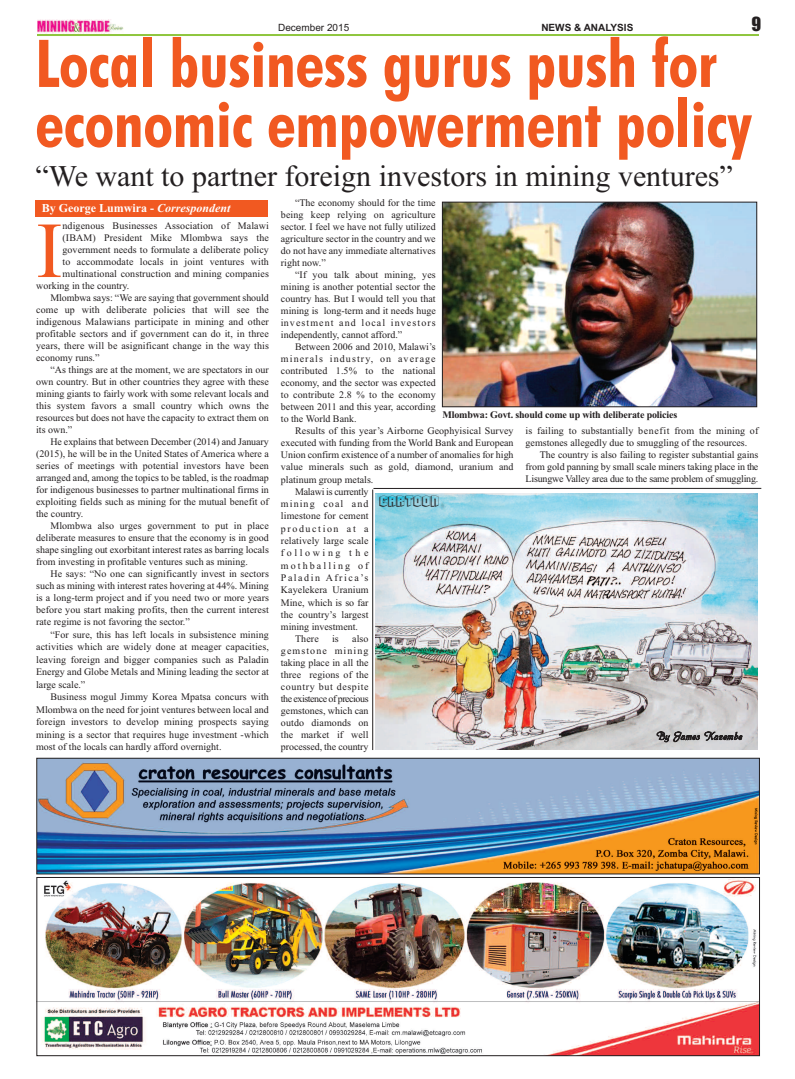
<style>
.page{position:relative;width:795px;height:1079px;background:#fff}
.page>*{position:absolute;margin:0;border:0;box-sizing:border-box;transform-origin:0 0}
.t1{font:79.2px "Times New Roman";color:#f15921}
.t2{font:700 condensed 66px/60px "Futura BT";color:#f15921}
.t3{font:30px "Times New Roman";color:#231f20}
.t4{font:18px "Impact";color:#231f20}
.t5{font:700 12px "Times New Roman";color:#fff}
.t6{font:12px "Phyllis D";letter-spacing:.055em;color:#231f20}
.t7{font:10px/12px "Times New Roman";color:#231f20;text-align:justify}
.t8{font:700 10px "Times New Roman";letter-spacing:-.015em;color:#231f20}
.t9{font:10px "Times New Roman";letter-spacing:-.025em;color:#231f20}
.t10{font:10px "Times New Roman";letter-spacing:.15em;color:#231f20}
.t11{font:700 10px "Arial";color:#231f20}
.t12{font:10px "Times New Roman";letter-spacing:.11em;color:#231f20}
.t13{font:10px "Times New Roman";letter-spacing:.16em;color:#231f20}
.t14{font:10px "Times New Roman";letter-spacing:.21em;color:#231f20}
.t15{font:10px "Arial";color:#231f20}
.t16{font:10px "Times New Roman";letter-spacing:.26em;color:#231f20}
.t17{font:10px "Beyond Control";color:#231f20}
.s1{font-style:italic}
</style>
<div class="page">
<hr style="left:37px;top:34px;width:722px;height:2px;background:#8fc63e">
<img style="left:37px;top:19px;width:86px;height:14px">
<hr style="left:36px;top:1042px;width:723px;height:1px;background:#015aaa">
<img style="left:39px;top:760px;width:718px;height:112px">
<div style="left:37px;top:758px;width:722px;height:116px;border:1px solid #231f20"></div>
<img style="left:39px;top:879px;width:719px;height:174px">
<div style="left:37px;top:877px;width:723px;height:178px;border:1px solid #231f20"></div>
<hr style="left:372px;top:489px;width:1px;height:261px;background:#231f20">
<hr style="left:373px;top:488px;width:388px;height:1px;background:#231f20">
<img style="left:376px;top:493px;width:382px;height:256px">
<img style="left:444px;top:204px;width:311px;height:201px">
<div style="left:442px;top:202px;width:315px;height:205px;border:1px solid #231f20"></div>
<div style="left:35px;top:200px;width:233px;height:17px;background:#f15921"></div>
<p class="t15" style="left:278px;top:22px;width:73px">December 2015</p>
<p class="t11" style="left:541px;top:22px;width:94px">NEWS &amp; ANALYSIS</p>
<h3 class="t4" style="left:751px;top:15px;width:11px">9</h3>
<h2 class="t2" style="left:35px;top:34px;width:718px">Local business gurus push for economic empowerment policy</h2>
<h3 class="t3" style="left:35px;top:158px;width:699px">“We want to partner foreign investors in mining ventures”</h3>
<p class="t5" style="left:42px;top:201px;width:190px">By George Lumwira - <span class="s1">Correspondent</span></p>
<h1 class="t1" style="left:36px;top:203px;width:28px">I</h1>
<p class="t7" style="left:63px;top:219px;width:208px">ndigenous Businesses Association of Malawi</p>
<p class="t7" style="left:63px;top:231px;width:208px">(IBAM) President Mike Mlombwa says the</p>
<p class="t7" style="left:63px;top:243px;width:208px">government needs to formulate a deliberate policy</p>
<p class="t7" style="left:63px;top:255px;width:208px">to accommodate locals in joint ventures with</p>
<p class="t7" style="left:63px;top:267px;width:208px">multinational construction and mining companies</p>
<p class="t7" style="left:36px;top:279px;width:95px">working in the country.</p>
<p class="t7" style="left:50px;top:291px;width:220px">Mlombwa says: “We are saying that government should</p>
<p class="t7" style="left:36px;top:303px;width:234px">come up with deliberate policies that will see the</p>
<p class="t7" style="left:36px;top:315px;width:234px">indigenous Malawians participate in mining and other</p>
<p class="t7" style="left:36px;top:327px;width:234px">profitable sectors and if government can do it, in three</p>
<p class="t7" style="left:36px;top:339px;width:234px">years, there will be asignificant change in the way this</p>
<p class="t7" style="left:36px;top:351px;width:65px">economy runs.”</p>
<p class="t7" style="left:50px;top:363px;width:220px">“As things are at the moment, we are spectators in our</p>
<p class="t7" style="left:36px;top:375px;width:234px">own country. But in other countries they agree with these</p>
<p class="t7" style="left:36px;top:387px;width:234px">mining giants to fairly work with some relevant locals and</p>
<p class="t7" style="left:36px;top:399px;width:234px">this system favors a small country which owns the</p>
<p class="t7" style="left:36px;top:411px;width:234px">resources but does not have the capacity to extract them on</p>
<p class="t7" style="left:36px;top:423px;width:38px">its own.”</p>
<p class="t7" style="left:50px;top:435px;width:220px">He explains that between December (2014) and January</p>
<p class="t7" style="left:36px;top:447px;width:234px">(2015), he will be in the United States of America where a</p>
<p class="t7" style="left:36px;top:459px;width:234px">series of meetings with potential investors have been</p>
<p class="t7" style="left:36px;top:471px;width:234px">arranged and, among the topics to be tabled, is the roadmap</p>
<p class="t7" style="left:36px;top:483px;width:234px">for indigenous businesses to partner multinational firms in</p>
<p class="t7" style="left:36px;top:495px;width:234px">exploiting fields such as mining for the mutual benefit of</p>
<p class="t7" style="left:36px;top:507px;width:49px">the country.</p>
<p class="t7" style="left:50px;top:519px;width:220px">Mlombwa also urges government to put in place</p>
<p class="t7" style="left:36px;top:531px;width:234px">deliberate measures to ensure that the economy is in good</p>
<p class="t7" style="left:36px;top:543px;width:234px">shape singling out exorbitant interest rates as barring locals</p>
<p class="t7" style="left:36px;top:555px;width:213px">from investing in profitable ventures such as mining.</p>
<p class="t7" style="left:50px;top:567px;width:220px">He says: “No one can significantly invest in sectors</p>
<p class="t7" style="left:36px;top:579px;width:234px">such as mining with interest rates hovering at 44%. Mining</p>
<p class="t7" style="left:36px;top:591px;width:234px">is a long-term project and if you need two or more years</p>
<p class="t7" style="left:36px;top:603px;width:234px">before you start making profits, then the current interest</p>
<p class="t7" style="left:36px;top:615px;width:155px">rate regime is not favoring the sector.”</p>
<p class="t7" style="left:50px;top:628px;width:220px">“For sure, this has left locals in subsistence mining</p>
<p class="t7" style="left:36px;top:640px;width:234px">activities which are widely done at meager capacities,</p>
<p class="t7" style="left:36px;top:653px;width:234px">leaving foreign and bigger companies such as Paladin</p>
<p class="t7" style="left:36px;top:665px;width:234px">Energy and Globe Metals and Mining leading the sector at</p>
<p class="t7" style="left:36px;top:678px;width:51px">large scale.”</p>
<p class="t7" style="left:50px;top:690px;width:220px">Business mogul Jimmy Korea Mpatsa concurs with</p>
<p class="t7" style="left:36px;top:703px;width:234px">Mlombwa on the need for joint ventures between local and</p>
<p class="t7" style="left:36px;top:715px;width:234px">foreign investors to develop mining prospects saying</p>
<p class="t7" style="left:36px;top:728px;width:234px">mining is a sector that requires huge investment -which</p>
<p class="t7" style="left:36px;top:740px;width:187px">most of the locals can hardly afford overnight.</p>
<p class="t7" style="left:281px;top:197px;width:156px;text-indent:14px">“The economy should for the time being keep relying on agriculture sector. I feel we have not fully utilized agriculture sector in the country and we do not have any immediate alternatives right now.”</p>
<p class="t7" style="left:281px;top:269px;width:156px;text-indent:14px">“If you talk about mining, yes mining is another potential sector the country has. But I would tell you that mining is long-term and it needs huge investment and local investors independently, cannot afford.”</p>
<p class="t7" style="left:281px;top:341px;width:156px;text-indent:14px">Between 2006 and 2010, Malawi’s minerals industry, on average contributed 1.5% to the national economy, and the sector was expected to contribute 2.8 % to the economy between 2011 and this year, according to the World Bank.</p>
<p class="t7" style="left:295px;top:425px;width:220px">Results of this year’s Airborne Geophyisical Survey</p>
<p class="t7" style="left:281px;top:437px;width:234px">executed with funding from the World Bank and European</p>
<p class="t7" style="left:281px;top:449px;width:234px">Union confirm existence of a number of anomalies for high</p>
<p class="t7" style="left:281px;top:461px;width:234px">value minerals such as gold, diamond, uranium and</p>
<p class="t7" style="left:281px;top:473px;width:94px">platinum group metals.</p>
<p class="t9" style="left:295px;top:485px;width:75px">Malawi is currently</p>
<p class="t12" style="left:281px;top:497px;width:89px">mining coal and</p>
<p class="t7" style="left:281px;top:510px;width:89px">limestone for cement</p>
<p class="t13" style="left:281px;top:522px;width:89px">production at a</p>
<p class="t7" style="left:281px;top:534px;width:89px">relatively large scale</p>
<p class="t16" style="left:281px;top:547px;width:89px">following the</p>
<p class="t14" style="left:281px;top:559px;width:89px">mothballing of</p>
<p class="t10" style="left:281px;top:571px;width:89px">Paladin Africa’s</p>
<p class="t7" style="left:281px;top:583px;width:89px">Kayelekera Uranium</p>
<p class="t7" style="left:281px;top:596px;width:89px">Mine, which is so far</p>
<p class="t7" style="left:281px;top:608px;width:89px">the country’s largest</p>
<p class="t7" style="left:281px;top:620px;width:79px">mining investment.</p>
<p class="t7" style="left:295px;top:632px;width:25px">There</p>
<p class="t7" style="left:332px;top:632px;width:8px">is</p>
<p class="t8" style="left:442px;top:408px;width:236px">Mlombwa: Govt. should come up with deliberate policies</p>
<p class="t7" style="left:526px;top:424px;width:234px">is failing to substantially benefit from the mining of gemstones allegedly due to smuggling of the resources.</p>
<p class="t7" style="left:526px;top:448px;width:234px;text-indent:14px">The country is also failing to register substantial gains from gold panning by small scale miners taking place in the Lisungwe Valley area due to the same problem of smuggling.</p>
<p class="t17" style="left:380px;top:496px;width:61px">CARTOON</p>
<p class="t7" style="left:281px;top:632px;width:89px;text-indent:71px">also gemstone mining taking place in all the three regions of the country but despite the existence of precious gemstones, which can outdo diamonds on the market if well processed, the country</p>
<p class="t6" style="left:656px;top:728px;width:88px">By James Kazembe</p>
</div>
